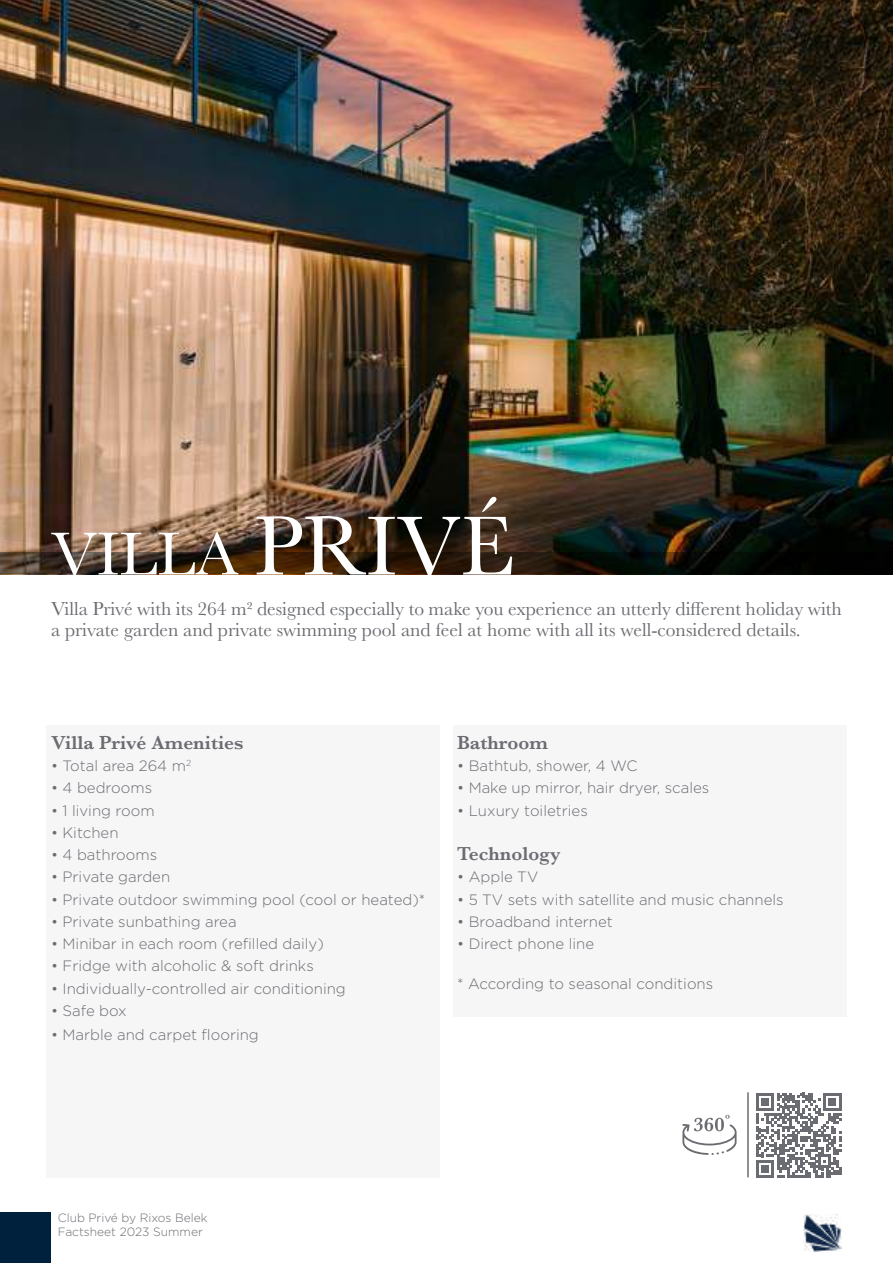
<style>
.page{position:relative;width:893px;height:1263px;background:#fff}
.page>*{position:absolute;margin:0;border:0;box-sizing:border-box;transform-origin:0 0}
.t1{font:63px "Baskerville";color:#fff}
.t2{font:19.5px/21px "Baskerville";color:#6a6c71}
.t3{font:600 19.5px "Baskerville";color:#6a6c71}
.t4{font:300 15px "Gotham";color:#6a6c71}
.t5{font:300 12px/14.4px "Gotham";color:#6a6c71}
.s1{font-size:87px}
</style>
<div class="page">
<div style="left:0;top:1212px;width:51px;height:51px;background:#00213d"></div>
<img style="left:804px;top:1214px;width:37px;height:37px">
<img style="left:0;top:0;width:893px;height:553px">
<div style="left:47px;top:725px;width:393px;height:453px;background:#f7f6f7"></div>
<div style="left:453px;top:725px;width:393px;height:292px;background:#f7f6f7"></div>
<svg style="left:0;top:553px;width:893px;height:21px;background:#24190c"></svg>
<svg style="left:682px;top:1115px;width:55px;height:40px"></svg>
<hr style="left:747px;top:1092px;width:2px;height:85px;background:#6a6c71">
<svg style="left:756px;top:1093px;width:85px;height:85px"></svg>
<h1 class="t1" style="left:51px;top:514px;width:465px">VILLA <span class="s1">PRIVÉ</span></h1>
<h2 class="t2" style="left:51px;top:598px;width:792px">Villa Privé with its 264 m² designed especially to make you experience an utterly different holiday with a private garden and private swimming pool and feel at home with all its well-considered details.</h2>
<h2 class="t3" style="left:51px;top:729px;width:194px">Villa Privé Amenities</h2>
<p class="t4" style="left:51px;top:756px;width:142px">• Total area 264 m<sup>2</sup></p>
<p class="t4" style="left:51px;top:779px;width:103px">• 4 bedrooms</p>
<p class="t4" style="left:51px;top:801px;width:105px">• 1 living room</p>
<p class="t4" style="left:51px;top:823px;width:69px">• Kitchen</p>
<p class="t4" style="left:51px;top:845px;width:108px">• 4 bathrooms</p>
<p class="t4" style="left:51px;top:868px;width:121px">• Private garden</p>
<p class="t4" style="left:51px;top:890px;width:376px">• Private outdoor swimming pool (cool or heated)*</p>
<p class="t4" style="left:51px;top:912px;width:187px">• Private sunbathing area</p>
<p class="t4" style="left:51px;top:934px;width:274px">• Minibar in each room (refilled daily)</p>
<p class="t4" style="left:51px;top:956px;width:264px">• Fridge with alcoholic &amp; soft drinks</p>
<p class="t4" style="left:51px;top:979px;width:296px">• Individually-controlled air conditioning</p>
<p class="t4" style="left:51px;top:1001px;width:77px">• Safe box</p>
<p class="t4" style="left:51px;top:1025px;width:209px">• Marble and carpet flooring</p>
<h2 class="t3" style="left:457px;top:729px;width:92px">Bathroom</h2>
<p class="t4" style="left:457px;top:756px;width:182px">• Bathtub, shower, 4 WC</p>
<p class="t4" style="left:457px;top:779px;width:254px">• Make up mirror, hair dryer, scales</p>
<p class="t4" style="left:457px;top:801px;width:132px">• Luxury toiletries</p>
<h2 class="t3" style="left:457px;top:840px;width:105px">Technology</h2>
<p class="t4" style="left:457px;top:868px;width:83px">• Apple TV</p>
<p class="t4" style="left:457px;top:890px;width:328px">• 5 TV sets with satellite and music channels</p>
<p class="t4" style="left:457px;top:912px;width:157px">• Broadband internet</p>
<p class="t4" style="left:457px;top:934px;width:139px">• Direct phone line</p>
<p class="t4" style="left:457px;top:974px;width:258px">* According to seasonal conditions</p>
<p class="t5" style="left:58px;top:1210px;width:151px">Club Privé by Rixos Belek<br>Factsheet 2023 Summer</p>
</div>
